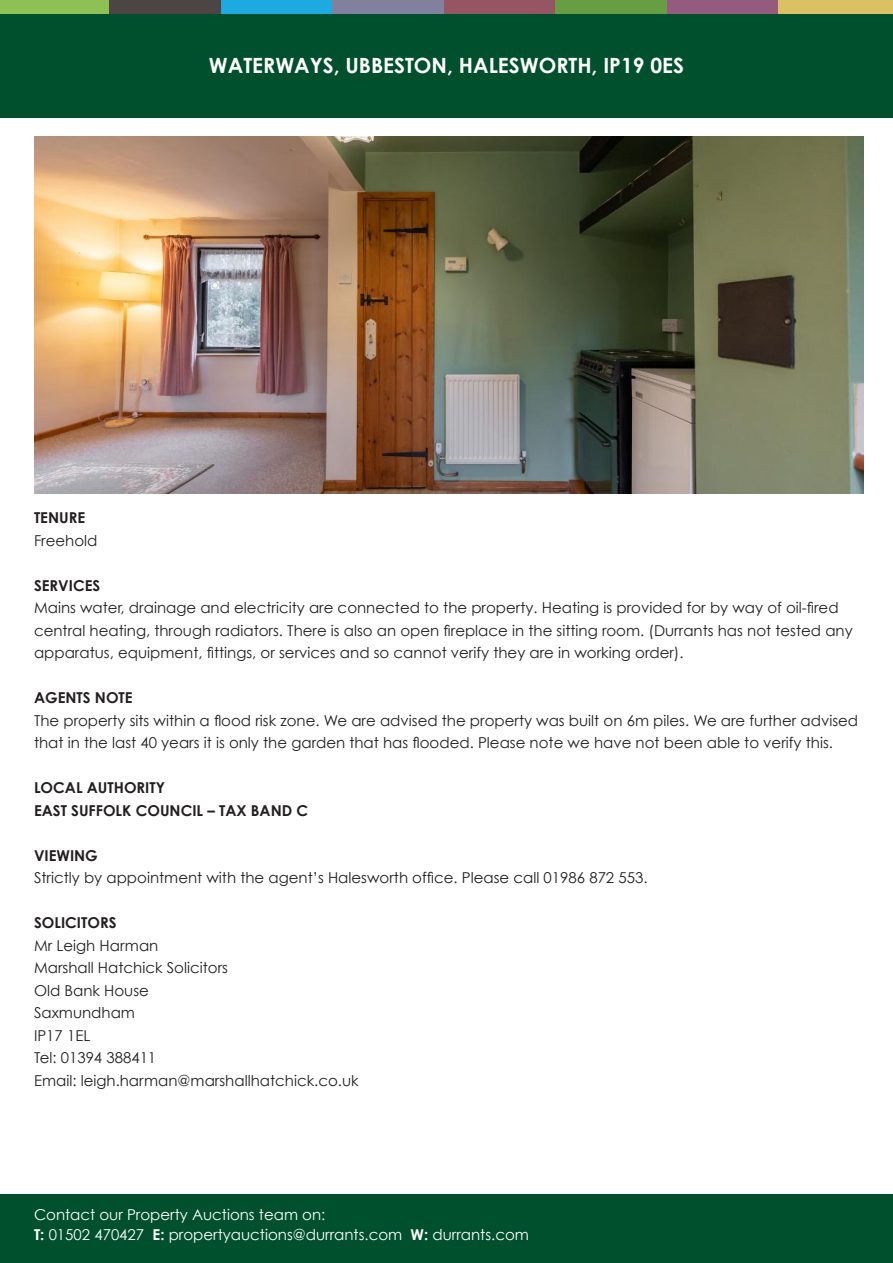
<style>
.page{position:relative;width:893px;height:1263px;background:#fff}
.page>*{position:absolute;margin:0;border:0;box-sizing:border-box;transform-origin:0 0}
.t1{font:700 21px "Century Gothic";color:#fff}
.t2{font:15px/22.5px "Century Gothic";color:#231f20}
.Trajan_Regular{font:15px "Century Gothic";color:#fff}
.t3{font:700 15px "Century Gothic";color:#231f20}
.s1{font-weight:700}
</style>
<div class="page">
<div style="left:0;top:0;width:893px;height:117px;background:#00502e"></div>
<div style="left:0;top:0;width:110px;height:13px;background:#8dc055"></div>
<div style="left:110px;top:0;width:111px;height:13px;background:#4d4543"></div>
<div style="left:221px;top:0;width:112px;height:13px;background:#1fa9e1"></div>
<div style="left:333px;top:0;width:111px;height:13px;background:#81819e"></div>
<div style="left:444px;top:0;width:112px;height:13px;background:#955563"></div>
<div style="left:667px;top:0;width:112px;height:13px;background:#955b7d"></div>
<div style="left:779px;top:0;width:114px;height:13px;background:#d9c164"></div>
<div style="left:556px;top:0;width:111px;height:13px;background:#679d43"></div>
<div style="left:0;top:1195px;width:893px;height:68px;background:#00502e"></div>
<img style="left:34px;top:136px;width:830px;height:357px">
<p class="t1" style="left:209px;top:52px;width:477px">WATERWAYS, UBBESTON, HALESWORTH, IP19 0ES</p>
<p class="t3" style="left:34px;top:508px;width:53px">TENURE</p>
<p class="t2" style="left:34px;top:529px;width:65px">Freehold</p>
<p class="t3" style="left:34px;top:576px;width:68px">SERVICES</p>
<p class="t2" style="left:34px;top:596px;width:820px">Mains water, drainage and electricity are connected to the property. Heating is provided for by way of oil-fired central heating, through radiators. There is also an open fireplace in the sitting room. (Durrants has not tested any apparatus, equipment, fittings, or services and so cannot verify they are in working order).</p>
<p class="t3" style="left:34px;top:688px;width:100px">AGENTS NOTE</p>
<p class="t2" style="left:34px;top:709px;width:826px">The property sits within a flood risk zone. We are advised the property was built on 6m piles. We are further advised that in the last 40 years it is only the garden that has flooded. Please note we have not been able to verify this.</p>
<p class="t3" style="left:34px;top:778px;width:133px">LOCAL AUTHORITY</p>
<p class="t3" style="left:34px;top:801px;width:276px">EAST SUFFOLK COUNCIL – TAX BAND C</p>
<p class="t3" style="left:34px;top:846px;width:65px">VIEWING</p>
<p class="t2" style="left:34px;top:866px;width:615px">Strictly by appointment with the agent’s Halesworth office. Please call 01986 872 553.</p>
<p class="t3" style="left:34px;top:913px;width:84px">SOLICITORS</p>
<p class="t2" style="left:34px;top:934px;width:126px">Mr Leigh Harman</p>
<p class="t2" style="left:34px;top:956px;width:195px">Marshall Hatchick Solicitors</p>
<p class="t2" style="left:34px;top:979px;width:116px">Old Bank House</p>
<p class="t2" style="left:34px;top:1001px;width:102px">Saxmundham</p>
<p class="t2" style="left:34px;top:1024px;width:58px">IP17 1EL</p>
<p class="t2" style="left:34px;top:1046px;width:124px">Tel: 01394 388411</p>
<p class="t2" style="left:34px;top:1069px;width:326px">Email: leigh.harman@marshallhatchick.co.uk</p>
<p class="Trajan_Regular" style="left:34px;top:1205px;width:293px">Contact our Property Auctions team on:</p>
<p class="Trajan_Regular" style="left:34px;top:1225px;width:496px"><span class="s1">T:</span> 01502 470427 <span class="s1">E:</span> propertyauctions@durrants.com <span class="s1">W:</span> durrants.com</p>
</div>
